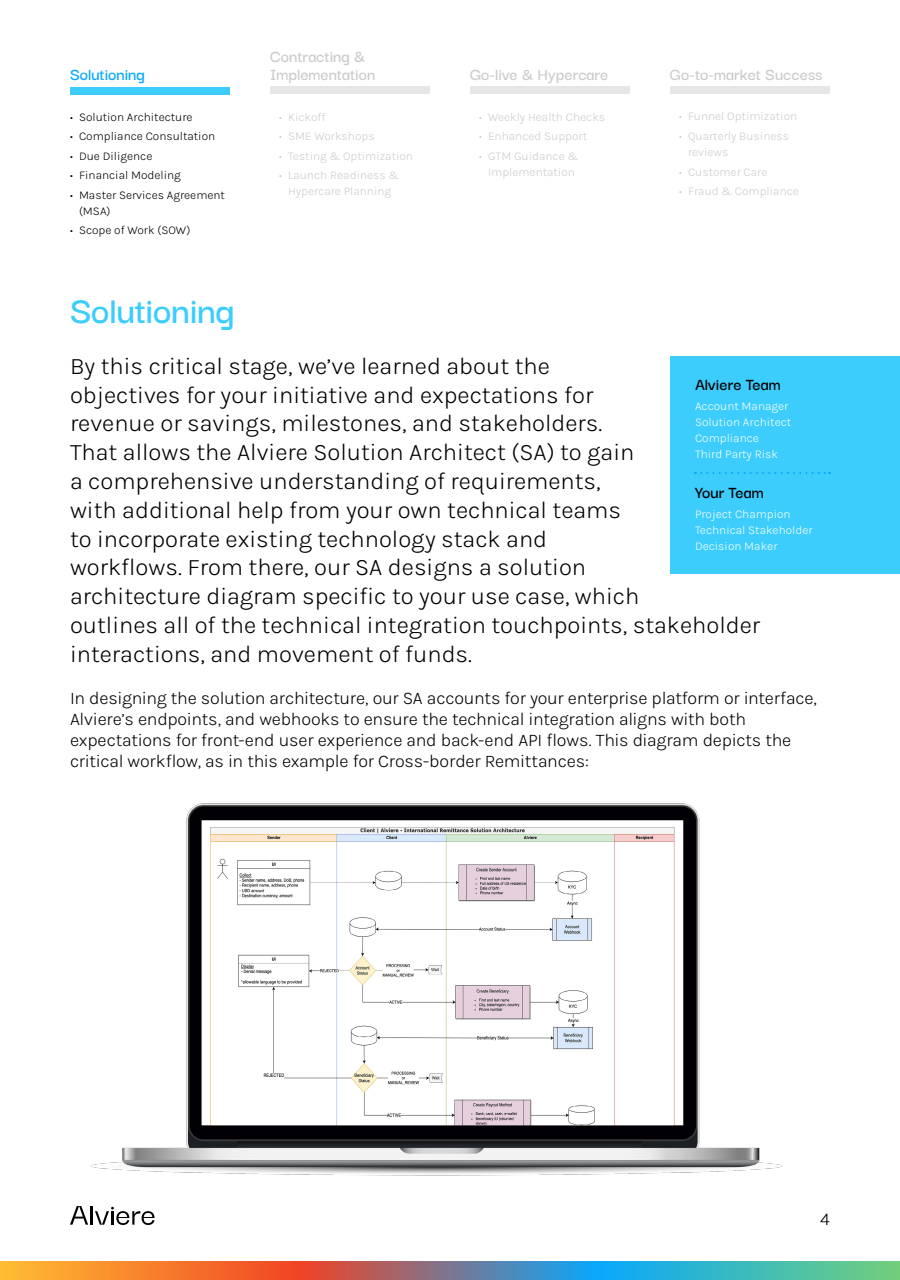
<style>
.page{position:relative;width:900px;height:1280px;background:#fff}
.page>*{position:absolute;margin:0;border:0;box-sizing:border-box;transform-origin:0 0}
.t1{font:600 40px "Darker Grotesque";letter-spacing:-.005em;color:#3ccdfd}
.t2{font:24px/28.8px "Karla";color:#000}
.t3{font:18px/21px "Karla";letter-spacing:-.015em;color:#000}
.t4{font:600 18px/18px "Darker Grotesque";color:#ccc}
.t5{font:600 18px "Darker Grotesque";color:#000}
.t6{font:600 18px "Darker Grotesque";color:#08a8fc}
.t7{font:12px/16px "Karla";color:#ccc;text-align:center}
.t8{font:12px/16px "Karla";color:#000}
.t9{font:12px/16px "Karla";color:#fff}
</style>
<div class="page">
<svg style="left:70px;top:1206px;width:85px;height:19px"></svg>
<svg style="left:0;top:1261px;width:900px;height:19px;background:#90907c"></svg>
<div style="left:70px;top:87px;width:160px;height:7px;background:#3ccdfd"></div>
<div style="left:670px;top:357px;width:230px;height:217px;background:#3ccdfd"></div>
<svg style="left:695px;top:472px;width:135px;height:2px"></svg>
<div style="left:270px;top:87px;width:160px;height:7px;background:#e6e6e6"></div>
<div style="left:470px;top:87px;width:160px;height:7px;background:#e6e6e6"></div>
<div style="left:670px;top:87px;width:160px;height:7px;background:#e6e6e6"></div>
<img style="left:91px;top:803px;width:691px;height:373px">
<p class="t6" style="left:70px;top:61px;width:76px">Solutioning</p>
<p class="t8" style="left:70px;top:108px;width:124px">• Solution Architecture</p>
<p class="t8" style="left:70px;top:128px;width:147px">• Compliance Consultation</p>
<p class="t8" style="left:70px;top:147px;width:84px">• Due Diligence</p>
<p class="t8" style="left:70px;top:167px;width:112px">• Financial Modeling</p>
<p class="t8" style="left:79px;top:187px;width:148px;text-indent:-9px">• Master Services Agreement (MSA)</p>
<p class="t8" style="left:70px;top:222px;width:122px">• Scope of Work (SOW)</p>
<p class="t4" style="left:270px;top:46px;width:107px">Contracting &amp;<br>Implementation</p>
<p class="t7" style="left:279px;top:108px;width:48px">• Kickoff</p>
<p class="t7" style="left:279px;top:128px;width:97px">• SME Workshops</p>
<p class="t7" style="left:279px;top:147px;width:136px">• Testing &amp; Optimization</p>
<p class="t7" style="left:279px;top:167px;width:122px">• Launch Readiness &amp;<br>Hypercare Planning</p>
<p class="t4" style="left:470px;top:64px;width:140px">Go-live &amp; Hypercare</p>
<p class="t4" style="left:670px;top:64px;width:154px">Go-to-market Success</p>
<p class="t7" style="left:479px;top:108px;width:128px">• Weekly Health Checks</p>
<p class="t7" style="left:479px;top:128px;width:110px">• Enhanced Support</p>
<p class="t7" style="left:479px;top:147px;width:101px">• GTM Guidance &amp;<br>Implementation</p>
<p class="t7" style="left:679px;top:108px;width:120px">• Funnel Optimization</p>
<p class="t7" style="left:688px;top:128px;width:103px;text-align:left;text-indent:-9px">• Quarterly Business reviews</p>
<p class="t7" style="left:679px;top:163px;width:90px">• Customer Care</p>
<p class="t7" style="left:679px;top:183px;width:121px">• Fraud &amp; Compliance</p>
<h1 class="t1" style="left:70px;top:281px;width:166px">Solutioning</h1>
<p class="t2" style="left:70px;top:351px;width:692px">By this critical stage, we’ve learned about the<br>objectives for your initiative and expectations for<br>revenue or savings, milestones, and stakeholders.<br>That allows the Alviere Solution Architect (SA) to gain<br>a comprehensive understanding of requirements,<br>with additional help from your own technical teams<br>to incorporate existing technology stack and<br>workflows. From there, our SA designs a solution<br>architecture diagram specific to your use case, which<br>outlines all of the technical integration touchpoints, stakeholder interactions, and movement of funds.</p>
<p class="t3" style="left:70px;top:687px;width:748px">In designing the solution architecture, our SA accounts for your enterprise platform or interface, Alviere’s endpoints, and webhooks to ensure the technical integration aligns with both expectations for front-end user experience and back-end API flows. This diagram depicts the critical workflow, as in this example for Cross-border Remittances:</p>
<p class="t5" style="left:695px;top:371px;width:87px">Alviere Team</p>
<p class="t9" style="left:695px;top:398px;width:98px">Account Manager<br>Solution Architect<br>Compliance<br>Third Party Risk</p>
<p class="t5" style="left:695px;top:479px;width:70px">Your Team</p>
<p class="t9" style="left:695px;top:506px;width:119px">Project Champion<br>Technical Stakeholder<br>Decision Maker</p>
<p class="t3" style="left:820px;top:1208px;width:11px">4</p>
</div>
